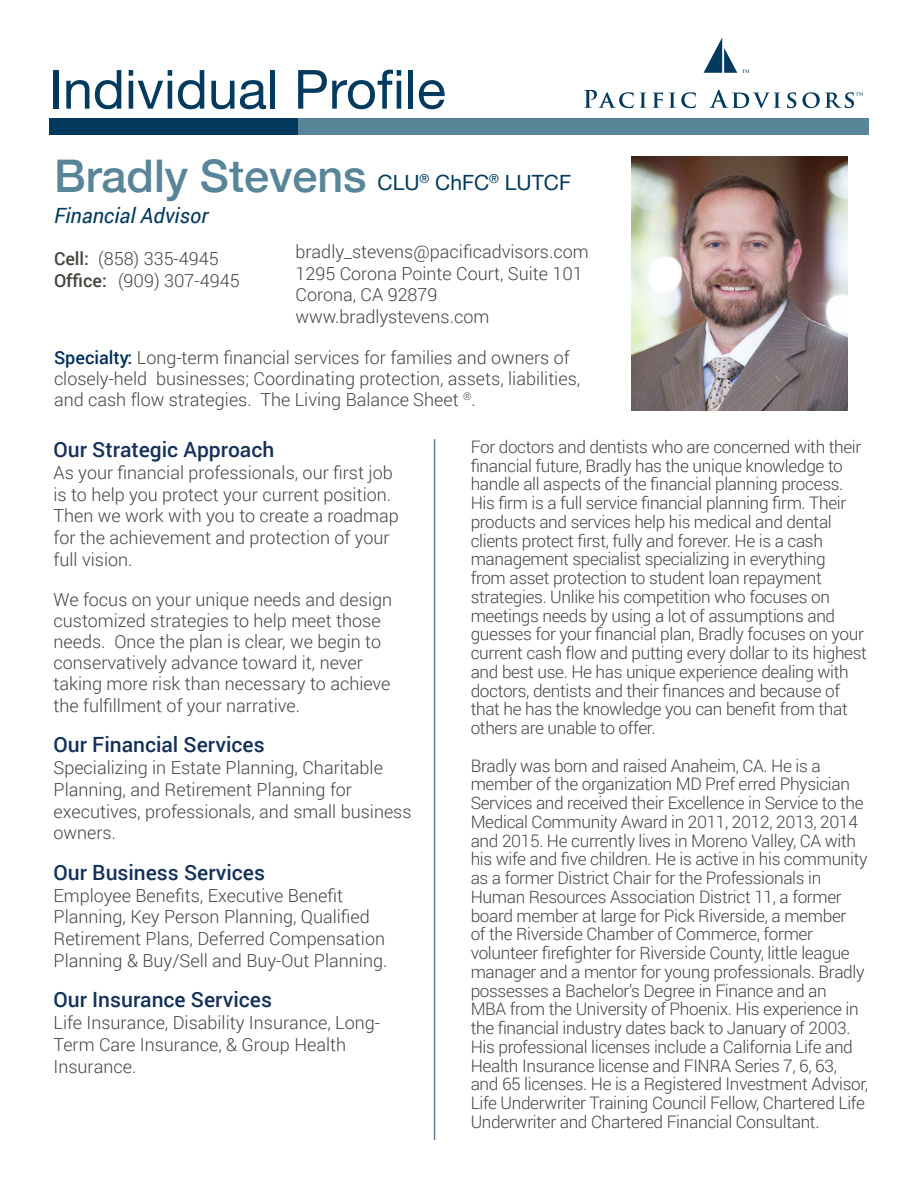
<style>
.page{position:relative;width:918px;height:1188px;background:#fff}
.page>*{position:absolute;margin:0;border:0;box-sizing:border-box;transform-origin:0 0}
.t1{font:54px "Helvetica Neue";color:#033a5d}
.t2{font:500 45px "Helvetica Neue";color:#598599}
.t3{font:500 21px "Roboto";color:#153059}
.t4{font:italic 21px "Roboto";color:#033a5d}
.t5{font:21px "Helvetica Neue";color:#033a5d}
.t6{font:300 18px/21.8px "Roboto";color:#43453e}
.t7{font:300 17.25px/18.8px "Roboto";letter-spacing:-.02em;color:#43453e}
.s1{font-weight:500}
.s2{font-weight:500;color:#002e5c}
</style>
<div class="page">
<div style="left:49px;top:118px;width:250px;height:16px;background:#033a5d"></div>
<div style="left:299px;top:118px;width:570px;height:16px;background:#598599"></div>
<svg style="left:584px;top:90px;width:50px;height:18px"></svg>
<svg style="left:640px;top:92px;width:23px;height:16px"></svg>
<svg style="left:669px;top:92px;width:27px;height:16px"></svg>
<svg style="left:709px;top:89px;width:72px;height:19px"></svg>
<svg style="left:787px;top:92px;width:9px;height:16px"></svg>
<svg style="left:802px;top:92px;width:61px;height:16px"></svg>
<svg style="left:704px;top:38px;width:45px;height:35px"></svg>
<hr style="left:434px;top:439px;width:1px;height:701px;background:#5d7e96">
<img style="left:632px;top:157px;width:216px;height:253px">
<p class="t1" style="left:49px;top:50px;width:399px">Individual Profile</p>
<p class="t2" style="left:54px;top:139px;width:314px">Bradly Stevens</p>
<p class="t4" style="left:54px;top:201px;width:156px">Financial Advisor</p>
<p class="t5" style="left:378px;top:167px;width:195px">CLU<sup>®</sup> ChFC<sup>®</sup> LUTCF</p>
<p class="t6" style="left:54px;top:247px;width:166px"><span class="s1">Cell:</span> (858) 335-4945</p>
<p class="t6" style="left:54px;top:269px;width:187px"><span class="s1">Office:</span> (909) 307-4945</p>
<p class="t6" style="left:296px;top:241px;width:295px">bradly_stevens@pacificadvisors.com<br>1295 Corona Pointe Court, Suite 101</p>
<p class="t6" style="left:296px;top:284px;width:144px">Corona, CA 92879</p>
<p class="t6" style="left:296px;top:305px;width:195px">www.bradlystevens.com</p>
<p class="t6" style="left:54px;top:347px;width:528px;line-height:21px"><span class="s2">Specialty:</span> Long-term financial services for families and owners of closely-held businesses; Coordinating protection, assets, liabilities, and cash flow strategies. The Living Balance Sheet <sup>®</sup>.</p>
<p class="t3" style="left:54px;top:435px;width:222px">Our Strategic Approach</p>
<p class="t6" style="left:54px;top:461px;width:347px">As your financial professionals, our first job is to help you protect your current position.<br>Then we work with you to create a roadmap for the achievement and protection of your full vision.</p>
<p class="t6" style="left:54px;top:589px;width:340px;line-height:21.1px">We focus on your unique needs and design customized strategies to help meet those needs. Once the plan is clear, we begin to conservatively advance toward it, never taking more risk than necessary to achieve the fulfillment of your narrative.</p>
<p class="t3" style="left:54px;top:730px;width:213px">Our Financial Services</p>
<p class="t6" style="left:54px;top:756px;width:360px">Specializing in Estate Planning, Charitable Planning, and Retirement Planning for executives, professionals, and small business owners.</p>
<p class="t3" style="left:54px;top:858px;width:213px">Our Business Services</p>
<p class="t6" style="left:54px;top:884px;width:335px">Employee Benefits, Executive Benefit Planning, Key Person Planning, Qualified Retirement Plans, Deferred Compensation Planning &amp; Buy/Sell and Buy-Out Planning.</p>
<p class="t3" style="left:54px;top:985px;width:220px">Our Insurance Services</p>
<p class="t6" style="left:54px;top:1011px;width:328px">Life Insurance, Disability Insurance, Long-<br>Term Care Insurance, &amp; Group Health<br>Insurance.</p>
<p class="t7" style="left:471px;top:437px;width:398px">For doctors and dentists who are concerned with their financial future, Bradly has the unique knowledge to handle all aspects of the financial planning process.<br>His firm is a full service financial planning firm. Their products and services help his medical and dental clients protect first, fully and forever. He is a cash management specialist specializing in everything<br>from asset protection to student loan repayment strategies. Unlike his competition who focuses on meetings needs by using a lot of assumptions and guesses for your financial plan, Bradly focuses on your current cash flow and putting every dollar to its highest and best use. He has unique experience dealing with doctors, dentists and their finances and because of that he has the knowledge you can benefit from that others are unable to offer.</p>
<p class="t7" style="left:471px;top:755px;width:399px">Bradly was born and raised Anaheim, CA. He is a member of the organization MD Pref erred Physician Services and received their Excellence in Service to the Medical Community Award in 2011, 2012, 2013, 2014 and 2015. He currently lives in Moreno Valley, CA with his wife and five children. He is active in his community as a former District Chair for the Professionals in Human Resources Association District 11, a former board member at large for Pick Riverside, a member<br>of the Riverside Chamber of Commerce, former volunteer firefighter for Riverside County, little league manager and a mentor for young professionals. Bradly possesses a Bachelor’s Degree in Finance and an<br>MBA from the University of Phoenix. His experience in the financial industry dates back to January of 2003.<br>His professional licenses include a California Life and Health Insurance license and FINRA Series 7, 6, 63, and 65 licenses. He is a Registered Investment Advisor, Life Underwriter Training Council Fellow, Chartered Life Underwriter and Chartered Financial Consultant.</p>
</div>
